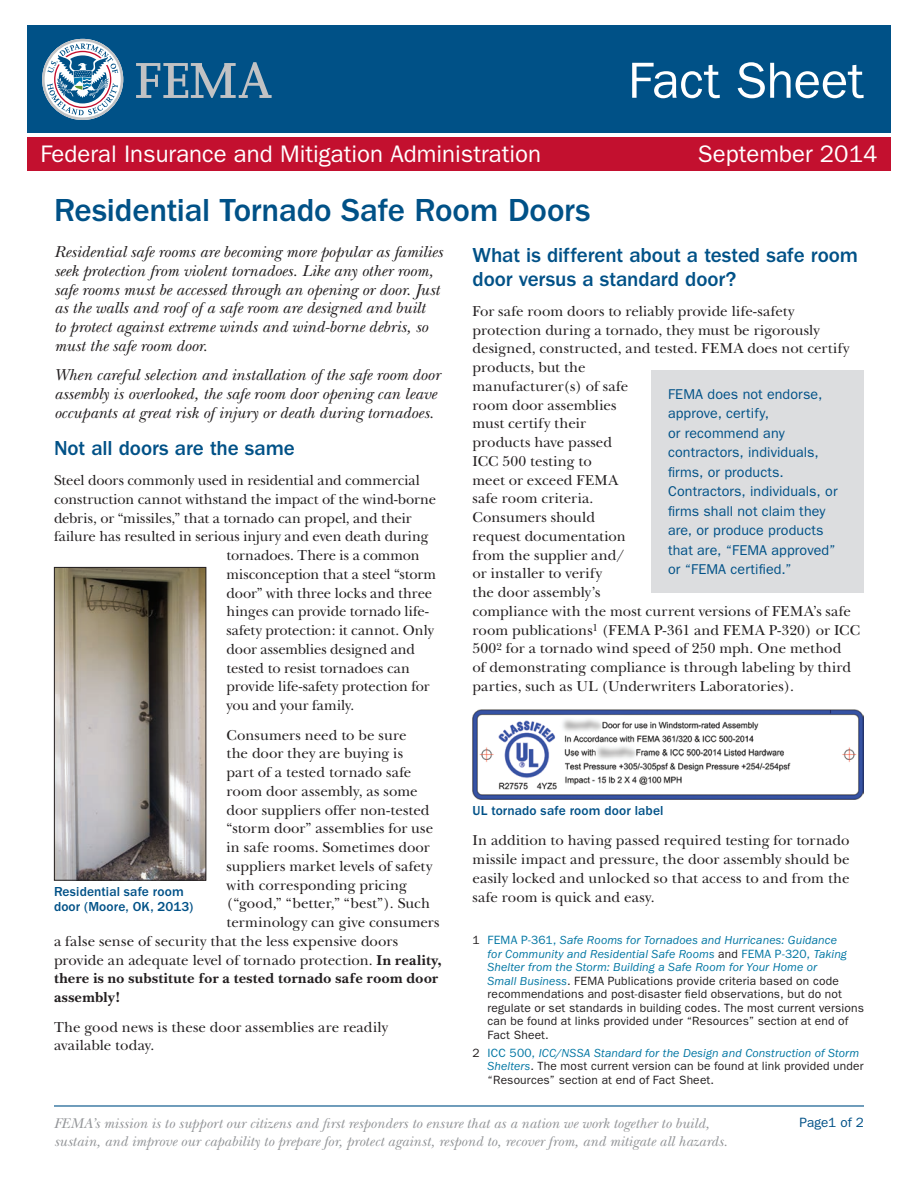
<style>
.page{position:relative;width:918px;height:1188px;background:#fff}
.page>*{position:absolute;margin:0;border:0;box-sizing:border-box;transform-origin:0 0}
.t1{font:51px "ITC Franklin Gothic Std";letter-spacing:-.005em;color:#fff}
.FS_Title{font:500 33px "ITC Franklin Gothic Std";letter-spacing:-.01em;color:#005187}
.t2{font:24px "ITC Franklin Gothic Std";color:#fff}
.FS_head1{font:500 21px/24px "ITC Franklin Gothic Std";letter-spacing:-.005em;color:#005187}
.FS_intro_italic{font:italic 16.5px/18.8px "New Baskerville";color:#231f20}
.FS_body{font:15px/18.8px "New Baskerville";color:#231f20}
.FS_body-2{font:700 15px "New Baskerville";letter-spacing:.015em;color:#231f20}
.t3{font:italic 14.7px/17.7px "New Baskerville";letter-spacing:.005em;color:#939598}
.FS_Sidebar_body{font:14.25px/19.5px "ITC Franklin Gothic Std";letter-spacing:.01em;color:#005187}
.FS_caption{font:500 13.5px/15px "ITC Franklin Gothic Std";letter-spacing:.005em;color:#005187}
.t4{font:13.5px "ITC Franklin Gothic Std";letter-spacing:.005em;color:#005187}
.FS_endnote_text{font:12px/13.5px "ITC Franklin Gothic Std";letter-spacing:.015em;color:#231f20}
.s1{font-weight:700}
.s2{color:#0076a3}
.s3{font-style:italic;color:#0076a3}
</style>
<div class="page">
<div style="left:27px;top:25px;width:864px;height:108px;background:#005187"></div>
<svg style="left:136px;top:62px;width:136px;height:36px"></svg>
<svg style="left:42px;top:39px;width:81px;height:81px"></svg>
<div style="left:27px;top:137px;width:864px;height:34px;background:#c3102f"></div>
<hr style="left:54px;top:1105px;width:810px;height:2px;background:#005187">
<div style="left:651px;top:371px;width:213px;height:222px;background:#dcdddf"></div>
<img style="left:56px;top:569px;width:148px;height:310px">
<div style="left:54px;top:567px;width:152px;height:314px;border:1px solid #231f20"></div>
<img style="left:472px;top:710px;width:392px;height:90px">
<p class="t1" style="left:628px;top:51px;width:237px">Fact Sheet</p>
<p class="t2" style="left:40px;top:140px;width:502px">Federal Insurance and Mitigation Administration</p>
<p class="t2" style="left:698px;top:140px;width:181px">September 2014</p>
<p class="FS_Title" style="left:54px;top:191px;width:538px">Residential Tornado Safe Room Doors</p>
<p class="FS_intro_italic" style="left:54px;top:243px;width:390px">Residential safe rooms are becoming more popular as families seek protection from violent tornadoes. Like any other room, safe rooms must be accessed through an opening or door. Just as the walls and roof of a safe room are designed and built<br>to protect against extreme winds and wind-borne debris, so must the safe room door.</p>
<p class="FS_intro_italic" style="left:54px;top:366px;width:387px">When careful selection and installation of the safe room door assembly is overlooked, the safe room door opening can leave occupants at great risk of injury or death during tornadoes.</p>
<p class="FS_head1" style="left:54px;top:437px;width:242px">Not all doors are the same</p>
<p class="FS_body" style="left:54px;top:471px;width:368px">Steel doors commonly used in residential and commercial</p>
<p class="FS_body" style="left:54px;top:490px;width:384px">construction cannot withstand the impact of the wind-borne</p>
<p class="FS_body" style="left:54px;top:508px;width:359px">debris, or “missiles,” that a tornado can propel, and their</p>
<p class="FS_body" style="left:54px;top:527px;width:376px">failure has resulted in serious injury and even death during</p>
<p class="FS_body" style="left:227px;top:546px;width:195px">tornadoes. There is a common</p>
<p class="FS_body" style="left:227px;top:565px;width:211px">misconception that a steel “storm</p>
<p class="FS_body" style="left:227px;top:583px;width:207px">door” with three locks and three</p>
<p class="FS_body" style="left:227px;top:602px;width:204px">hinges can provide tornado life-</p>
<p class="FS_body" style="left:227px;top:621px;width:209px">safety protection: it cannot. Only</p>
<p class="FS_body" style="left:227px;top:640px;width:190px">door assemblies designed and</p>
<p class="FS_body" style="left:227px;top:658px;width:185px">tested to resist tornadoes can</p>
<p class="FS_body" style="left:227px;top:677px;width:205px">provide life-safety protection for</p>
<p class="FS_body" style="left:227px;top:696px;width:129px">you and your family.</p>
<p class="FS_body" style="left:227px;top:725px;width:181px">Consumers need to be sure</p>
<p class="FS_body" style="left:227px;top:744px;width:178px">the door they are buying is</p>
<p class="FS_body" style="left:227px;top:763px;width:186px">part of a tested tornado safe</p>
<p class="FS_body" style="left:227px;top:782px;width:193px">room door assembly, as some</p>
<p class="FS_body" style="left:227px;top:800px;width:205px">door suppliers offer non-tested</p>
<p class="FS_body" style="left:227px;top:819px;width:208px">“storm door” assemblies for use</p>
<p class="FS_body" style="left:227px;top:838px;width:205px">in safe rooms. Sometimes door</p>
<p class="FS_body" style="left:227px;top:857px;width:207px">suppliers market levels of safety</p>
<p class="FS_body" style="left:227px;top:875px;width:182px">with corresponding pricing</p>
<p class="FS_body" style="left:227px;top:894px;width:205px">(“good,” “better,” “best”). Such</p>
<p class="FS_body" style="left:227px;top:913px;width:215px">terminology can give consumers</p>
<p class="FS_body" style="left:54px;top:932px;width:346px">a false sense of security that the less expensive doors</p>
<p class="FS_body" style="left:54px;top:950px;width:389px">provide an adequate level of tornado protection. <span class="s1">In reality,</span></p>
<p class="FS_body-2" style="left:54px;top:970px;width:386px">there is no substitute for a tested tornado safe room door</p>
<p class="FS_body-2" style="left:54px;top:988px;width:68px">assembly!</p>
<p class="FS_body" style="left:54px;top:1017px;width:336px">The good news is these door assemblies are readily available today.</p>
<p class="FS_head1" style="left:472px;top:244px;width:387px">What is different about a tested safe room door versus a standard door?</p>
<p class="FS_body" style="left:472px;top:302px;width:389px">For safe room doors to reliably provide life-safety protection during a tornado, they must be rigorously designed, constructed, and tested. FEMA does not certify products, but the<br>manufacturer(s) of safe<br>room door assemblies<br>must certify their<br>products have passed<br>ICC 500 testing to<br>meet or exceed FEMA<br>safe room criteria.<br>Consumers should<br>request documentation<br>from the supplier and/<br>or installer to verify<br>the door assembly’s<br>compliance with the most current versions of FEMA’s safe room publications<sup>1</sup> (FEMA P-361 and FEMA P-320) or ICC 500<sup>2</sup> for a tornado wind speed of 250 mph. One method<br>of demonstrating compliance is through labeling by third parties, such as UL (Underwriters Laboratories).</p>
<p class="FS_Sidebar_body" style="left:668px;top:384px;width:171px">FEMA does not endorse, approve, certify,<br>or recommend any contractors, individuals, firms, or products.<br>Contractors, individuals, or firms shall not claim they are, or produce products that are, “FEMA approved” or “FEMA certified.”</p>
<p class="FS_caption" style="left:472px;top:804px;width:192px">UL tornado safe room door label</p>
<p class="FS_body" style="left:473px;top:831px;width:379px;text-align:justify">In addition to having passed required testing for tornado missile impact and pressure, the door assembly should be easily locked and unlocked so that access to and from the safe room is quick and easy.</p>
<p class="FS_endnote_text" style="left:488px;top:934px;width:378px;text-indent:-15px">1 <span class="s2">FEMA P-361,</span> <span class="s3">Safe Rooms for Tornadoes and Hurricanes: Guidance<br>for Community and Residential Safe Rooms</span> and <span class="s2">FEMA P-320,</span> <span class="s3">Taking Shelter from the Storm: Building a Safe Room for Your Home or<br>Small Business</span>. FEMA Publications provide criteria based on code recommendations and post-disaster field observations, but do not regulate or set standards in building codes. The most current versions can be found at links provided under “Resources” section at end of Fact Sheet.</p>
<p class="FS_endnote_text" style="left:488px;top:1046px;width:378px;text-indent:-15px">2 <span class="s2">ICC 500,</span> <span class="s3">ICC/NSSA Standard for the Design and Construction of Storm<br>Shelters</span>. The most current version can be found at link provided under “Resources” section at end of Fact Sheet.</p>
<p class="FS_caption" style="left:54px;top:885px;width:141px">Residential safe room door (Moore, OK, 2013)</p>
<p class="t3" style="left:54px;top:1115px;width:675px">FEMA’s mission is to support our citizens and first responders to ensure that as a nation we work together to build, sustain, and improve our capability to prepare for, protect against, respond to, recover from, and mitigate all hazards.</p>
<p class="t4" style="left:799px;top:1115px;width:66px">Page1 of 2</p>
</div>
